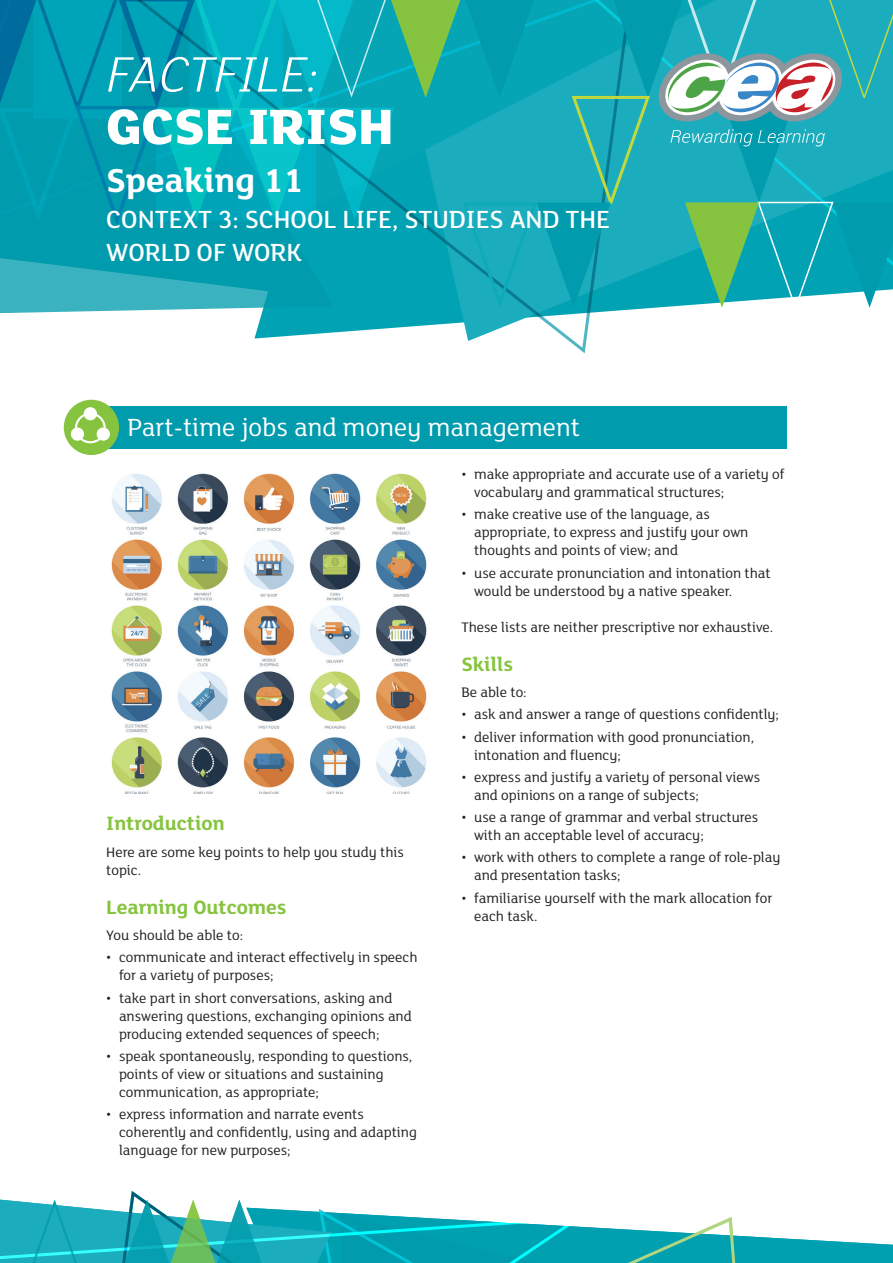
<style>
.page{position:relative;width:893px;height:1263px;background:#fff}
.page>*{position:absolute;margin:0;border:0;box-sizing:border-box;transform-origin:0 0}
.t1{font:italic 300 54px "FS Lola";color:#fff}
.t2{font:800 54px "FS Lola";color:#fff}
.t3{font:700 36px "FS Lola";color:#fff}
.t4{font:500 27px/32.4px "FS Lola";color:#fff}
.t5{font:27px "FS Lola";color:#fff}
.t6{font:700 21px "FS Lola";color:#86c43f}
.t7{font:15px/18px "FS Lola";color:#231f20}
</style>
<div class="page">
<svg style="left:0;top:312px;width:598px;height:42px"></svg>
<svg style="left:0;top:0;width:893px;height:312px;background:#1aaab5"></svg>
<div style="left:106px;top:406px;width:681px;height:42px;background:#009bac"></div>
<div style="left:64px;top:400px;width:55px;height:55px;background:#86c43f;border-radius:50%"></div>
<svg style="left:71px;top:407px;width:39px;height:36px"></svg>
<svg style="left:0;top:1191px;width:893px;height:72px"></svg>
<img style="left:111px;top:473px;width:316px;height:320px">
<h1 class="t1" style="left:106px;top:39px;width:214px">FACTFILE:</h1>
<h1 class="t2" style="left:106px;top:89px;width:289px">GCSE IRISH</h1>
<h2 class="t3" style="left:106px;top:155px;width:199px">Speaking 11</h2>
<h3 class="t4" style="left:106px;top:202px;width:505px">CONTEXT 3: SCHOOL LIFE, STUDIES AND THE<br>WORLD OF WORK</h3>
<h3 class="t5" style="left:128px;top:409px;width:454px">Part-time jobs and money management</h3>
<h3 class="t6" style="left:106px;top:809px;width:120px">Introduction</h3>
<p class="t7" style="left:106px;top:842px;width:299px">Here are some key points to help you study this topic.</p>
<h3 class="t6" style="left:106px;top:892px;width:182px">Learning Outcomes</h3>
<p class="t7" style="left:106px;top:926px;width:138px">You should be able to:</p>
<p class="t7" style="left:119px;top:948px;width:300px;text-indent:-13px">• communicate and interact effectively in speech for a variety of purposes;</p>
<p class="t7" style="left:119px;top:988px;width:294px;text-indent:-13px">• take part in short conversations, asking and answering questions, exchanging opinions and producing extended sequences of speech;</p>
<p class="t7" style="left:119px;top:1046px;width:295px;text-indent:-13px">• speak spontaneously, responding to questions, points of view or situations and sustaining communication, as appropriate;</p>
<p class="t7" style="left:119px;top:1104px;width:299px;text-indent:-13px">• express information and narrate events coherently and confidently, using and adapting language for new purposes;</p>
<p class="t7" style="left:474px;top:464px;width:312px;text-indent:-13px">• make appropriate and accurate use of a variety of vocabulary and grammatical structures;</p>
<p class="t7" style="left:474px;top:505px;width:276px;text-indent:-13px">• make creative use of the language, as appropriate, to express and justify your own thoughts and points of view; and</p>
<p class="t7" style="left:474px;top:563px;width:298px;text-indent:-13px">• use accurate pronunciation and intonation that would be understood by a native speaker.</p>
<p class="t7" style="left:461px;top:617px;width:313px">These lists are neither prescriptive nor exhaustive.</p>
<h3 class="t6" style="left:461px;top:649px;width:53px">Skills</h3>
<p class="t7" style="left:461px;top:682px;width:67px">Be able to:</p>
<p class="t7" style="left:461px;top:705px;width:319px">• ask and answer a range of questions confidently;</p>
<p class="t7" style="left:474px;top:727px;width:281px;text-indent:-13px">• deliver information with good pronunciation, intonation and fluency;</p>
<p class="t7" style="left:474px;top:767px;width:287px;text-indent:-13px">• express and justify a variety of personal views and opinions on a range of subjects;</p>
<p class="t7" style="left:474px;top:807px;width:286px;text-indent:-13px">• use a range of grammar and verbal structures with an acceptable level of accuracy;</p>
<p class="t7" style="left:474px;top:848px;width:308px;text-indent:-13px">• work with others to complete a range of role-play and presentation tasks;</p>
<p class="t7" style="left:474px;top:888px;width:300px;text-indent:-13px">• familiarise yourself with the mark allocation for each task.</p>
</div>
